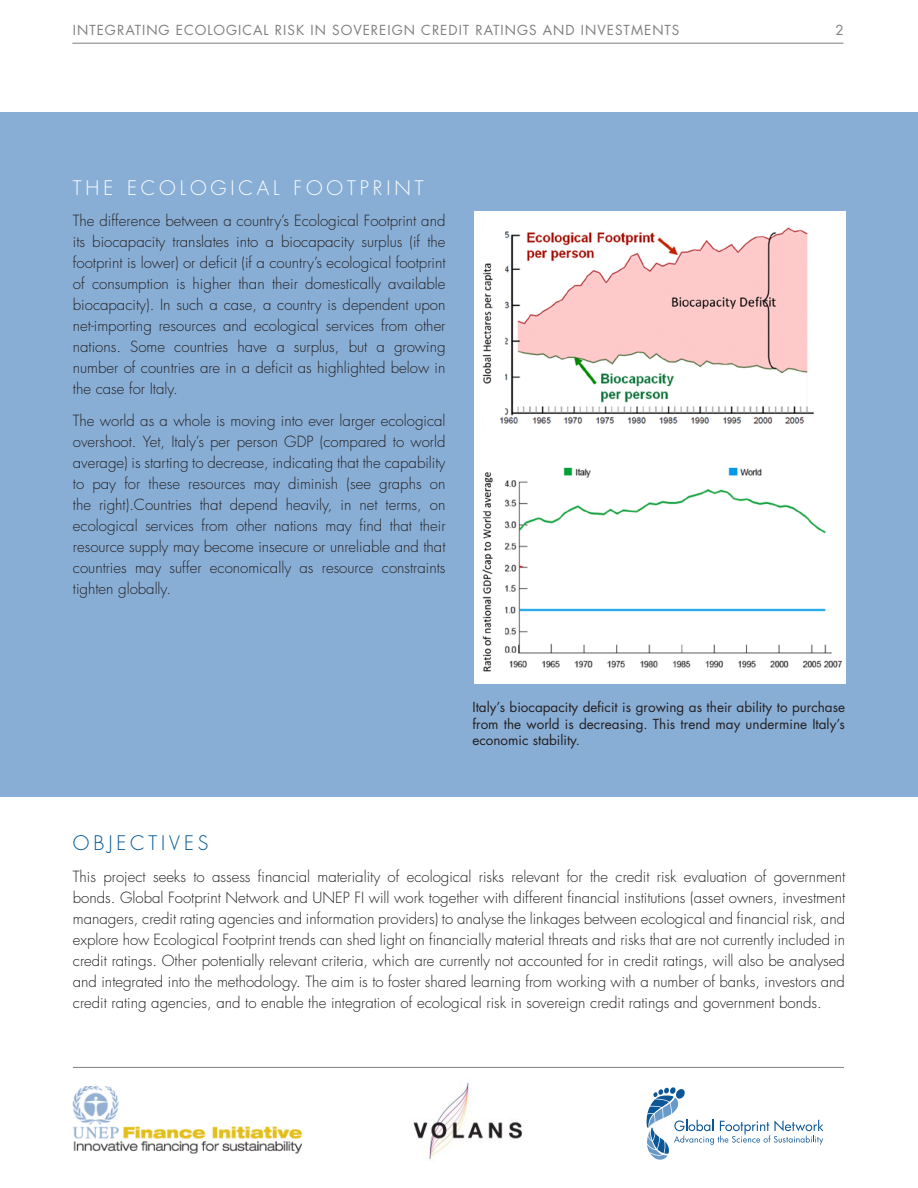
<style>
.page{position:relative;width:918px;height:1188px;background:#fff}
.page>*{position:absolute;margin:0;border:0;box-sizing:border-box;transform-origin:0 0}
.subhead2{font:300 19.5px "Futura";letter-spacing:.2em;color:#fff}
.subhead{font:300 19.5px "Futura";letter-spacing:.2em;color:#005594}
.t1{font:300 15px/21px "Futura";color:#231f20;text-align:justify}
.t2{font:13.5px/16.5px "Futura";color:#231f20;text-align:justify}
.t3{font:13.5px "Futura";letter-spacing:.075em;color:#808083}
.t4{font:13.5px "Futura";color:#808083}
</style>
<div class="page">
<div style="left:0;top:112px;width:918px;height:684px;background:#89aed5"></div>
<img style="left:474px;top:211px;width:371px;height:473px">
<hr style="left:72px;top:43px;width:771px;height:1px;background:#808083">
<svg style="left:646px;top:1087px;width:178px;height:73px"></svg>
<img style="left:73px;top:1086px;width:229px;height:68px">
<img style="left:413px;top:1082px;width:109px;height:78px">
<hr style="left:73px;top:1067px;width:771px;height:1px;background:#808083">
<p class="t3" style="left:73px;top:21px;width:608px">INTEGRATING ECOLOGICAL RISK IN SOVEREIGN CREDIT RATINGS AND INVESTMENTS</p>
<p class="t4" style="left:836px;top:21px;width:10px">2</p>
<p class="subhead2" style="left:73px;top:175px;width:352px">THE ECOLOGICAL FOOTPRINT</p>
<p class="t1" style="left:73px;top:211px;width:374px">The difference between a country’s Ecological Footprint and its biocapacity translates into a biocapacity surplus (if the footprint is lower) or deficit (if a country’s ecological footprint of consumption is higher than their domestically available biocapacity). In such a case, a country is dependent upon net-importing resources and ecological services from other nations. Some countries have a surplus, but a growing number of countries are in a deficit as highlighted below in the case for Italy.</p>
<p class="t1" style="left:73px;top:410px;width:374px">The world as a whole is moving into ever larger ecological overshoot. Yet, Italy’s per person GDP (compared to world average) is starting to decrease, indicating that the capability to pay for these resources may diminish (see graphs on the right).Countries that depend heavily, in net terms, on ecological services from other nations may find that their resource supply may become insecure or unreliable and that countries may suffer economically as resource constraints tighten globally.</p>
<p class="t2" style="left:472px;top:699px;width:374px">Italy’s biocapacity deficit is growing as their ability to purchase from the world is decreasing. This trend may undermine Italy’s economic stability.</p>
<p class="subhead" style="left:73px;top:831px;width:137px">OBJECTIVES</p>
<p class="t1" style="left:73px;top:866px;width:774px">This project seeks to assess financial materiality of ecological risks relevant for the credit risk evaluation of government bonds. Global Footprint Network and UNEP FI will work together with different financial institutions (asset owners, investment managers, credit rating agencies and information providers) to analyse the linkages between ecological and financial risk, and explore how Ecological Footprint trends can shed light on financially material threats and risks that are not currently included in credit ratings. Other potentially relevant criteria, which are currently not accounted for in credit ratings, will also be analysed and integrated into the methodology. The aim is to foster shared learning from working with a number of banks, investors and credit rating agencies, and to enable the integration of ecological risk in sovereign credit ratings and government bonds.</p>
</div>
